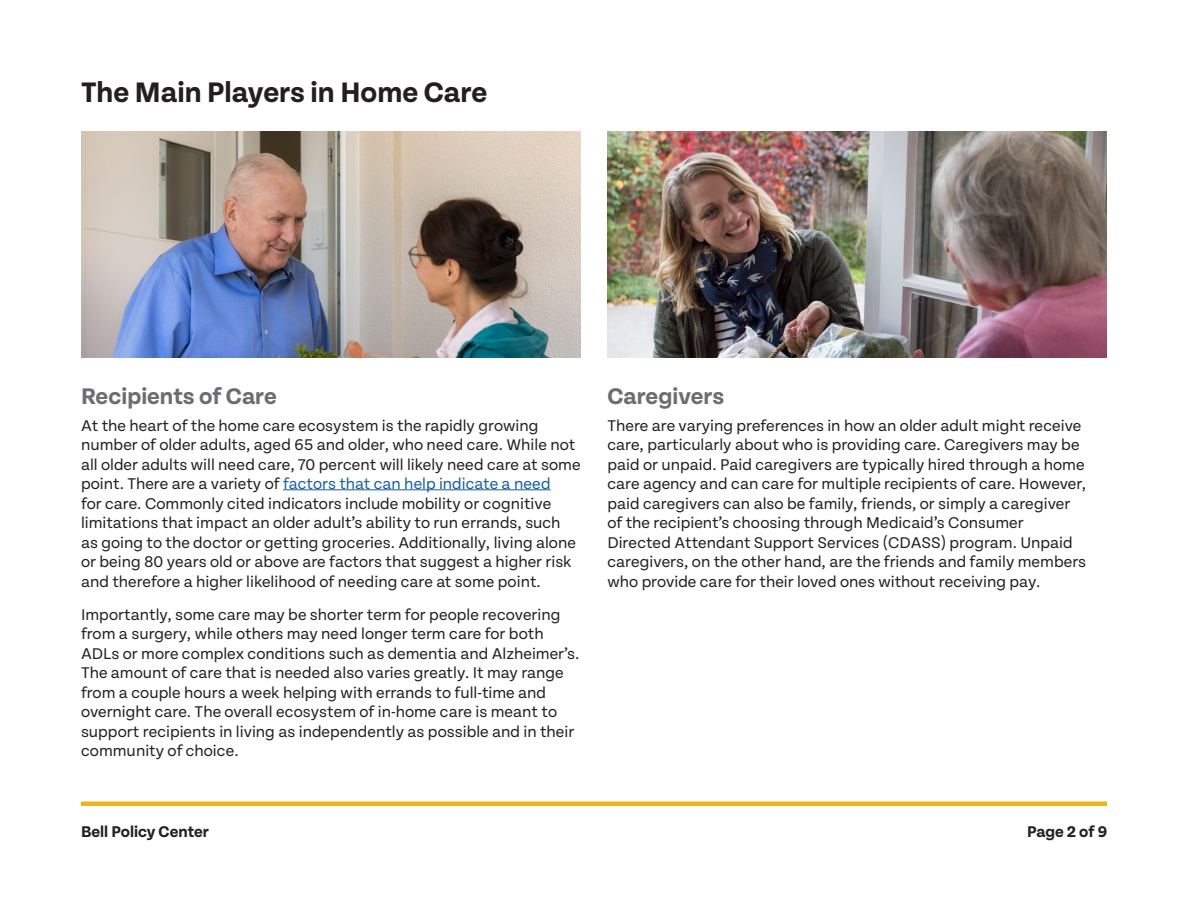
<style>
.page{position:relative;width:1188px;height:918px;background:#fff}
.page>*{position:absolute;margin:0;border:0;box-sizing:border-box;transform-origin:0 0}
.Heading_1{font:700 30px "Tenon";color:#231f20}
.Subtitle{font:700 24px "Tenon";color:#6c6d70}
.Normal_Text{font:16.5px/19.5px "Tenon";color:#231f20}
.t1{font:700 16.5px "Tenon";color:#231f20}
.s1{color:#175d9e}
</style>
<div class="page">
<div style="left:81px;top:801px;width:1026px;height:5px;background:#efb51d"></div>
<hr style="left:283px;top:490px;width:268px;height:1px;background:#175d9e">
<img style="left:608px;top:132px;width:499px;height:226px">
<img style="left:81px;top:132px;width:499px;height:226px">
<p class="Heading_1" style="left:81px;top:76px;width:408px">The Main Players in Home Care</p>
<p class="Subtitle" style="left:81px;top:384px;width:197px">Recipients of Care</p>
<p class="Subtitle" style="left:608px;top:384px;width:118px">Caregivers</p>
<p class="Normal_Text" style="left:81px;top:416px;width:501px">At the heart of the home care ecosystem is the rapidly growing number of older adults, aged 65 and older, who need care. While not all older adults will need care, 70 percent will likely need care at some point. There are a variety of <span class="s1">factors that can help indicate a need<br></span>for care. Commonly cited indicators include mobility or cognitive limitations that impact an older adult’s ability to run errands, such as going to the doctor or getting groceries. Additionally, living alone or being 80 years old or above are factors that suggest a higher risk and therefore a higher likelihood of needing care at some point.</p>
<p class="Normal_Text" style="left:81px;top:605px;width:500px">Importantly, some care may be shorter term for people recovering from a surgery, while others may need longer term care for both ADLs or more complex conditions such as dementia and Alzheimer’s.<br>The amount of care that is needed also varies greatly. It may range from a couple hours a week helping with errands to full-time and overnight care. The overall ecosystem of in-home care is meant to support recipients in living as independently as possible and in their community of choice.</p>
<p class="Normal_Text" style="left:608px;top:416px;width:480px">There are varying preferences in how an older adult might receive care, particularly about who is providing care. Caregivers may be paid or unpaid. Paid caregivers are typically hired through a home care agency and can care for multiple recipients of care. However, paid caregivers can also be family, friends, or simply a caregiver of the recipient’s choosing through Medicaid’s Consumer Directed Attendant Support Services (CDASS) program. Unpaid caregivers, on the other hand, are the friends and family members who provide care for their loved ones without receiving pay.</p>
<p class="t1" style="left:81px;top:823px;width:130px">Bell Policy Center</p>
<p class="t1" style="left:1027px;top:823px;width:82px">Page 2 of 9</p>
</div>
